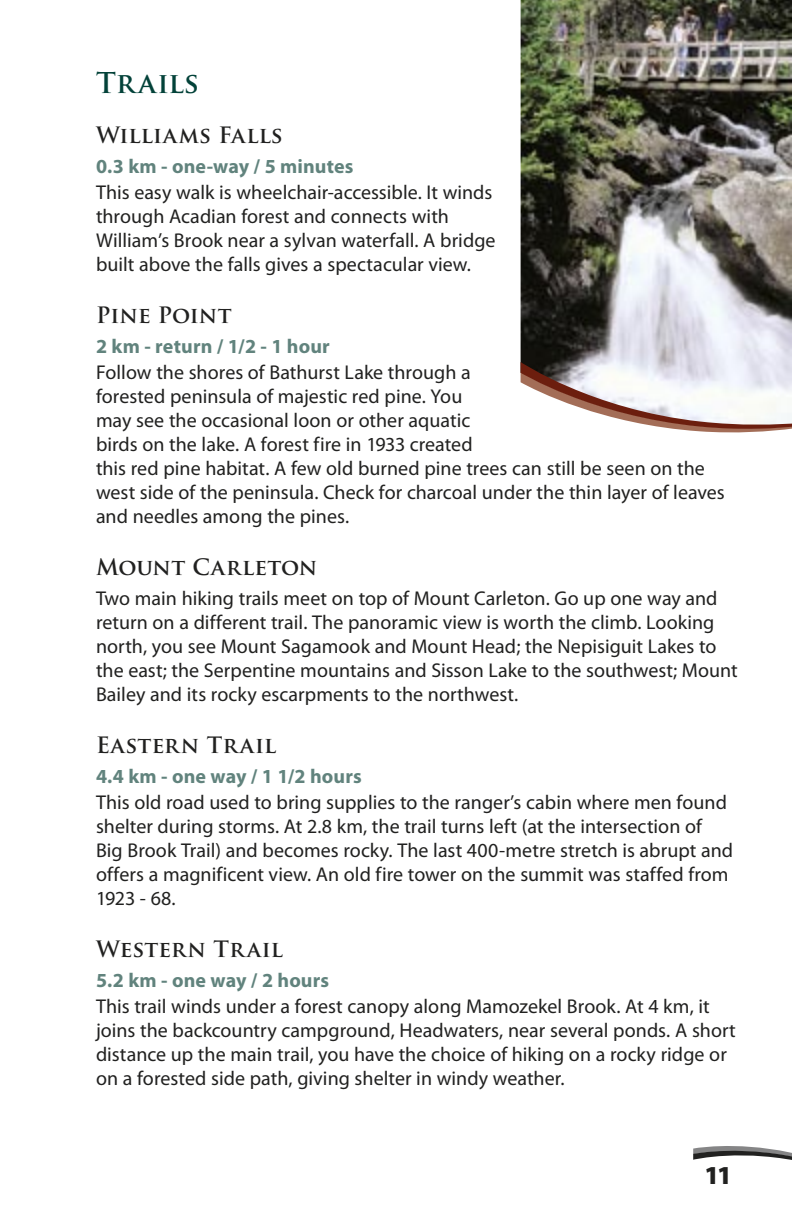
<style>
.page{position:relative;width:792px;height:1224px;background:#fff}
.page>*{position:absolute;margin:0;border:0;box-sizing:border-box;transform-origin:0 0}
.t1{font:700 28px "Trajan Pro";letter-spacing:.015em;color:#034239}
.t2{font:900 26px "Myriad Pro";color:#212120}
.t3{font:700 22px "Trajan Pro";letter-spacing:.005em;color:#212120}
.t4{font:700 22px "Trajan Pro";letter-spacing:.025em;color:#212120}
.t5{font:20px/24px "Myriad Pro";color:#212120}
.t6{font:700 20px "Myriad Pro";letter-spacing:.005em;color:#61837d}
</style>
<div class="page">
<img style="left:521px;top:0;width:271px;height:362px">
<svg style="left:521px;top:362px;width:271px;height:71px"></svg>
<svg style="left:693px;top:1146px;width:99px;height:14px"></svg>
<h1 class="t1" style="left:96px;top:65px;width:105px">Trails</h1>
<p class="t3" style="left:96px;top:121px;width:188px">Williams Falls</p>
<p class="t6" style="left:96px;top:155px;width:259px">0.3 km - one-way / 5 minutes</p>
<p class="t5" style="left:96px;top:181px;width:401px">This easy walk is wheelchair-accessible. It winds through Acadian forest and connects with William’s Brook near a sylvan waterfall. A bridge built above the falls gives a spectacular view.</p>
<p class="t3" style="left:96px;top:301px;width:137px">Pine Point</p>
<p class="t6" style="left:96px;top:335px;width:235px">2 km - return / 1/2 - 1 hour</p>
<p class="t5" style="left:96px;top:361px;width:630px">Follow the shores of Bathurst Lake through a<br>forested peninsula of majestic red pine. You<br>may see the occasional loon or other aquatic<br>birds on the lake. A forest fire in 1933 created<br>this red pine habitat. A few old burned pine trees can still be seen on the west side of the peninsula. Check for charcoal under the thin layer of leaves and needles among the pines.</p>
<p class="t3" style="left:96px;top:553px;width:223px">Mount Carleton</p>
<p class="t5" style="left:96px;top:587px;width:643px">Two main hiking trails meet on top of Mount Carleton. Go up one way and return on a different trail. The panoramic view is worth the climb. Looking north, you see Mount Sagamook and Mount Head; the Nepisiguit Lakes to the east; the Serpentine mountains and Sisson Lake to the southwest; Mount Bailey and its rocky escarpments to the northwest.</p>
<p class="t4" style="left:96px;top:731px;width:182px">Eastern Trail</p>
<p class="t6" style="left:96px;top:765px;width:267px">4.4 km - one way / 1 1/2 hours</p>
<p class="t5" style="left:96px;top:791px;width:639px">This old road used to bring supplies to the ranger’s cabin where men found shelter during storms. At 2.8 km, the trail turns left (at the intersection of Big Brook Trail) and becomes rocky. The last 400-metre stretch is abrupt and offers a magnificent view. An old fire tower on the summit was staffed from 1923 - 68.</p>
<p class="t3" style="left:96px;top:935px;width:188px">Western Trail</p>
<p class="t6" style="left:96px;top:969px;width:235px">5.2 km - one way / 2 hours</p>
<p class="t5" style="left:96px;top:995px;width:641px">This trail winds under a forest canopy along Mamozekel Brook. At 4 km, it joins the backcountry campground, Headwaters, near several ponds. A short distance up the main trail, you have the choice of hiking on a rocky ridge or on a forested side path, giving shelter in windy weather.</p>
<h2 class="t2" style="left:704px;top:1160px;width:29px">11</h2>
</div>
